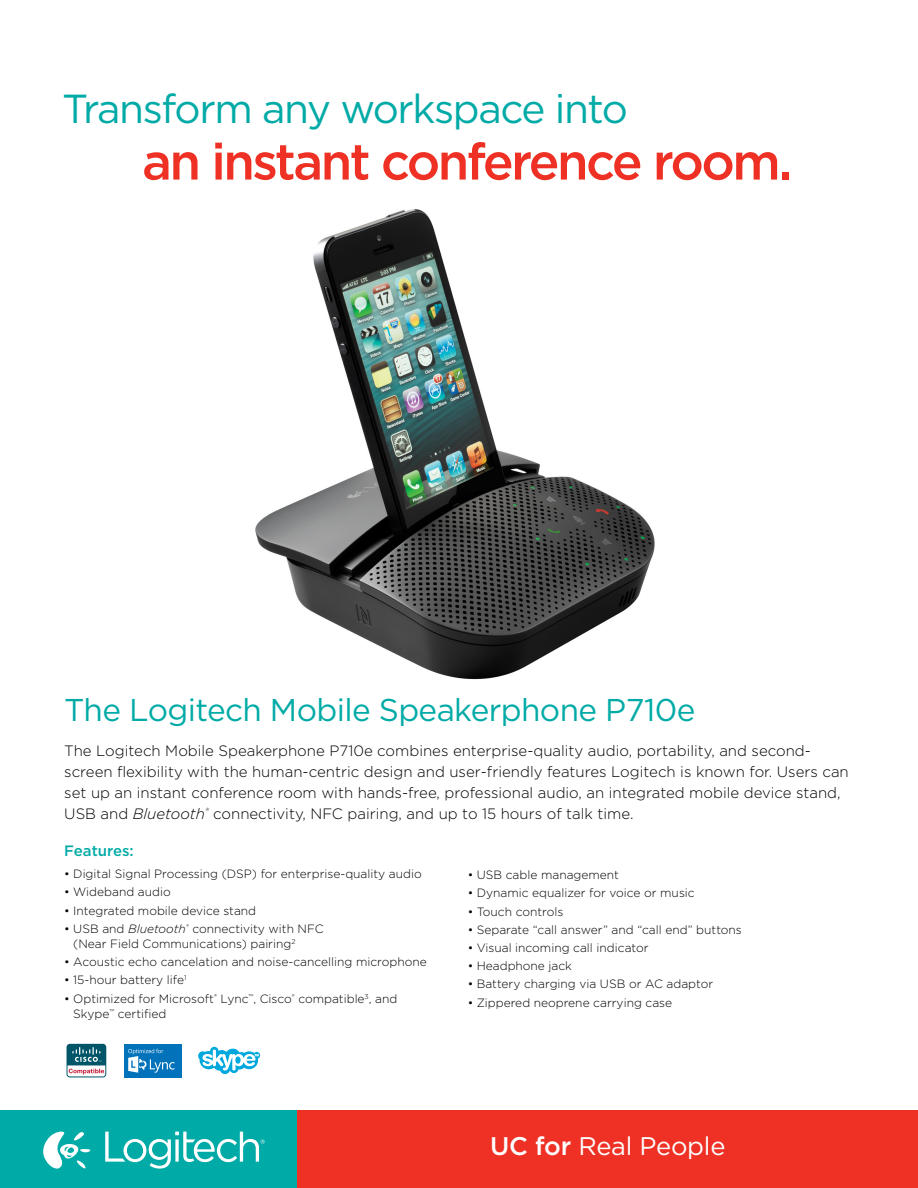
<style>
.page{position:relative;width:918px;height:1188px;background:#fff}
.page>*{position:absolute;margin:0;border:0;box-sizing:border-box;transform-origin:0 0}
.t1{font:500 51px "Gotham";letter-spacing:-.05em;color:#ee3124}
.t2{font:40.5px "Gotham";letter-spacing:-.035em;color:#00aaa6}
.t3{font:31.5px "Gotham";letter-spacing:-.02em;color:#00aaa6}
.t4{font:25.5px "Gotham";letter-spacing:-.01em;color:#fff}
.t5{font:300 15px/21px "Gotham";color:#000}
.t6{font:500 15px "Gotham";color:#00aaa6}
.t7{font:300 12px/15px "Gotham";color:#000}
.s1{font-style:italic}
.s2{font-weight:500}
</style>
<div class="page">
<img style="left:255px;top:209px;width:400px;height:471px">
<div style="left:0;top:1110px;width:824px;height:78px;background:#00aaa6"></div>
<div style="left:298px;top:1110px;width:620px;height:78px;background:#ee3124"></div>
<svg style="left:105px;top:1132px;width:160px;height:37px"></svg>
<svg style="left:43px;top:1131px;width:48px;height:38px"></svg>
<div style="left:67px;top:1044px;width:39px;height:33px;background:#005568;border-radius:3px"></div>
<svg style="left:68px;top:1047px;width:37px;height:29px"></svg>
<div style="left:124px;top:1045px;width:58px;height:33px;background:#0273ba"></div>
<svg style="left:124px;top:1044px;width:50px;height:29px"></svg>
<svg style="left:198px;top:1046px;width:62px;height:29px"></svg>
<p class="t2" style="left:62px;top:84px;width:567px">Transform any workspace into</p>
<p class="t1" style="left:142px;top:131px;width:651px">an instant conference room.</p>
<p class="t3" style="left:64px;top:691px;width:633px">The Logitech Mobile Speakerphone P710e</p>
<p class="t5" style="left:64px;top:740px;width:786px">The Logitech Mobile Speakerphone P710e combines enterprise-quality audio, portability, and second&shy;screen flexibility with the human-centric design and user-friendly features Logitech is known for. Users can set up an instant conference room with hands-free, professional audio, an integrated mobile device stand, USB and <span class="s1">Bluetooth</span><sup>®</sup> connectivity, NFC pairing, and up to 15 hours of talk time.</p>
<p class="t6" style="left:64px;top:842px;width:71px">Features:</p>
<p class="t7" style="left:64px;top:866px;width:359px">• Digital Signal Processing (DSP) for enterprise-quality audio</p>
<p class="t7" style="left:64px;top:885px;width:108px">• Wideband audio</p>
<p class="t7" style="left:64px;top:903px;width:193px">• Integrated mobile device stand</p>
<p class="t7" style="left:73px;top:921px;width:252px;text-indent:-9px">• USB and <span class="s1">Bluetooth</span><sup>®</sup> connectivity with NFC (Near Field Communications) pairing<sup>2</sup></p>
<p class="t7" style="left:64px;top:954px;width:364px">• Acoustic echo cancelation and noise-cancelling microphone</p>
<p class="t7" style="left:64px;top:973px;width:124px">• 15-hour battery life<sup>1</sup></p>
<p class="t7" style="left:73px;top:991px;width:326px;text-indent:-9px">• Optimized for Microsoft<sup>®</sup> Lync<sup>™</sup>, Cisco<sup>®</sup> compatible<sup>3</sup>, and<br>Skype<sup>™</sup> certified</p>
<p class="t7" style="left:468px;top:867px;width:153px">• USB cable management</p>
<p class="t7" style="left:468px;top:885px;width:229px">• Dynamic equalizer for voice or music</p>
<p class="t7" style="left:468px;top:904px;width:97px">• Touch controls</p>
<p class="t7" style="left:468px;top:922px;width:276px">• Separate “call answer” and “call end” buttons</p>
<p class="t7" style="left:468px;top:940px;width:182px">• Visual incoming call indicator</p>
<p class="t7" style="left:468px;top:958px;width:106px">• Headphone jack</p>
<p class="t7" style="left:468px;top:977px;width:247px">• Battery charging via USB or AC adaptor</p>
<p class="t7" style="left:468px;top:995px;width:206px">• Zippered neoprene carrying case</p>
<p class="t4" style="left:490px;top:1131px;width:237px"><span class="s2">UC for</span> Real People</p>
</div>
